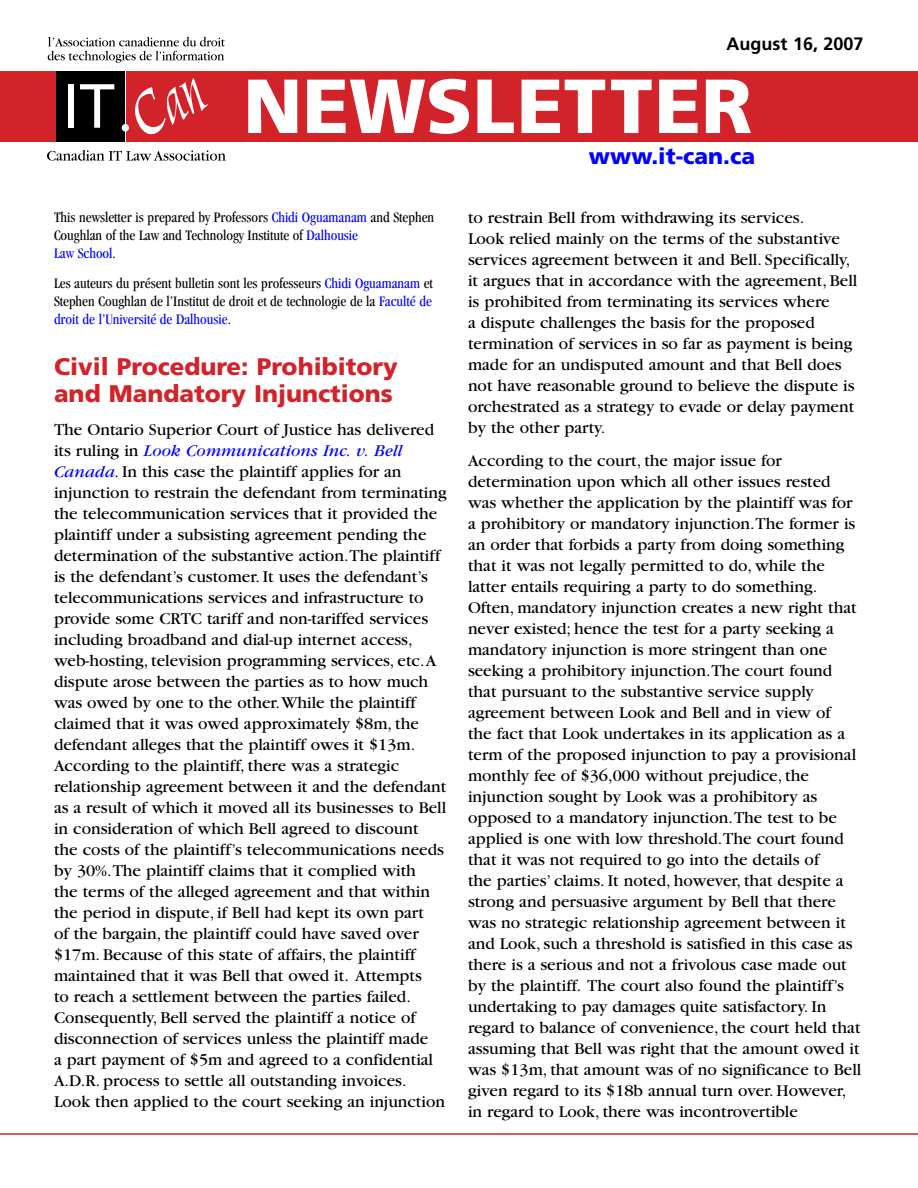
<style>
.page{position:relative;width:918px;height:1188px;background:#fff}
.page>*{position:absolute;margin:0;border:0;box-sizing:border-box;transform-origin:0 0}
.t1{font:900 76.5px "Frutiger";color:#fff}
.t2{font:900 24px/27px "Frutiger";color:#d2232a}
.t3{font:900 22.5px "Frutiger";color:#00f}
.t4{font:700 18px "Frutiger";color:#000}
.t5{font:17.25px/21px "Garamond";color:#000}
.t6{font:condensed 15px/18px "Garamond";color:#000}
.s1{color:#00f}
.s2{font-style:italic;color:#00f}
</style>
<div class="page">
<hr style="left:0;top:1133px;width:918px;height:2px;background:#d2232a">
<div style="left:0;top:71px;width:58px;height:70px;background:#d2232a"></div>
<div style="left:127px;top:71px;width:791px;height:70px;background:#d2232a"></div>
<div style="left:56px;top:71px;width:68px;height:70px;background:#000"></div>
<svg style="left:48px;top:37px;width:177px;height:26px"></svg>
<svg style="left:47px;top:150px;width:179px;height:11px"></svg>
<div style="left:68px;top:84px;width:6px;height:44px;background:#fff"></div>
<svg style="left:80px;top:84px;width:34px;height:44px"></svg>
<svg style="left:135px;top:78px;width:73px;height:57px"></svg>
<div style="left:122px;top:124px;width:7px;height:8px;background:#fff;border-radius:50%"></div>
<p class="t4" style="left:727px;top:33px;width:139px">August 16, 2007</p>
<h1 class="t1" style="left:243px;top:60px;width:511px">Newsletter</h1>
<p class="t6" style="left:54px;top:208px;width:382px">This newsletter is prepared by Professors <span class="s1">Chidi Oguamanam</span> and Stephen<br>Coughlan of the Law and Technology Institute of <span class="s1">Dalhousie<br>Law School</span>.</p>
<p class="t6" style="left:54px;top:274px;width:380px;text-align:justify">Les auteurs du présent bulletin sont les professeurs <span class="s1">Chidi Oguamanam</span> et Stephen Coughlan de l’Institut de droit et de technologie de la <span class="s1">Faculté de droit de l’Université de Dalhousie</span>.</p>
<h2 class="t2" style="left:54px;top:353px;width:345px">Civil Procedure: Prohibitory and Mandatory Injunctions</h2>
<p class="t5" style="left:54px;top:420px;width:394px">The Ontario Superior Court of Justice has delivered its ruling in <span class="s2">Look Communications Inc. v. Bell Canada</span>. In this case the plaintiff applies for an injunction to restrain the defendant from terminating the telecommunication services that it provided the plaintiff under a subsisting agreement pending the determination of the substantive action.The plaintiff is the defendant’s customer. It uses the defendant’s telecommunications services and infrastructure to provide some CRTC tariff and non-tariffed services including broadband and dial-up internet access, web-hosting, television programming services, etc. A dispute arose between the parties as to how much was owed by one to the other. While the plaintiff claimed that it was owed approximately $8m, the defendant alleges that the plaintiff owes it $13m.<br>According to the plaintiff, there was a strategic relationship agreement between it and the defendant as a result of which it moved all its businesses to Bell in consideration of which Bell agreed to discount<br>the costs of the plaintiff’s telecommunications needs by 30%.The plaintiff claims that it complied with<br>the terms of the alleged agreement and that within the period in dispute, if Bell had kept its own part<br>of the bargain, the plaintiff could have saved over $17m. Because of this state of affairs, the plaintiff maintained that it was Bell that owed it. Attempts<br>to reach a settlement between the parties failed.<br>Consequently, Bell served the plaintiff a notice of disconnection of services unless the plaintiff made<br>a part payment of $5m and agreed to a confidential A.D.R. process to settle all outstanding invoices.<br>Look then applied to the court seeking an injunction</p>
<h3 class="t3" style="left:589px;top:143px;width:168px">www.it-can.ca</h3>
<p class="t5" style="left:468px;top:208px;width:391px">to restrain Bell from withdrawing its services.<br>Look relied mainly on the terms of the substantive services agreement between it and Bell. Specifically, it argues that in accordance with the agreement, Bell is prohibited from terminating its services where<br>a dispute challenges the basis for the proposed termination of services in so far as payment is being made for an undisputed amount and that Bell does not have reasonable ground to believe the dispute is orchestrated as a strategy to evade or delay payment by the other party.</p>
<p class="t5" style="left:468px;top:451px;width:395px">According to the court, the major issue for determination upon which all other issues rested was whether the application by the plaintiff was for a prohibitory or mandatory injunction.The former is an order that forbids a party from doing something that it was not legally permitted to do, while the latter entails requiring a party to do something.<br>Often, mandatory injunction creates a new right that never existed; hence the test for a party seeking a mandatory injunction is more stringent than one seeking a prohibitory injunction.The court found that pursuant to the substantive service supply agreement between Look and Bell and in view of<br>the fact that Look undertakes in its application as a term of the proposed injunction to pay a provisional monthly fee of $36,000 without prejudice, the injunction sought by Look was a prohibitory as opposed to a mandatory injunction.The test to be applied is one with low threshold.The court found that it was not required to go into the details of<br>the parties’ claims. It noted, however, that despite a strong and persuasive argument by Bell that there was no strategic relationship agreement between it and Look, such a threshold is satisfied in this case as there is a serious and not a frivolous case made out by the plaintiff. The court also found the plaintiff’s undertaking to pay damages quite satisfactory. In regard to balance of convenience, the court held that assuming that Bell was right that the amount owed it was $13m, that amount was of no significance to Bell given regard to its $18b annual turn over. However, in regard to Look, there was incontrovertible</p>
</div>
